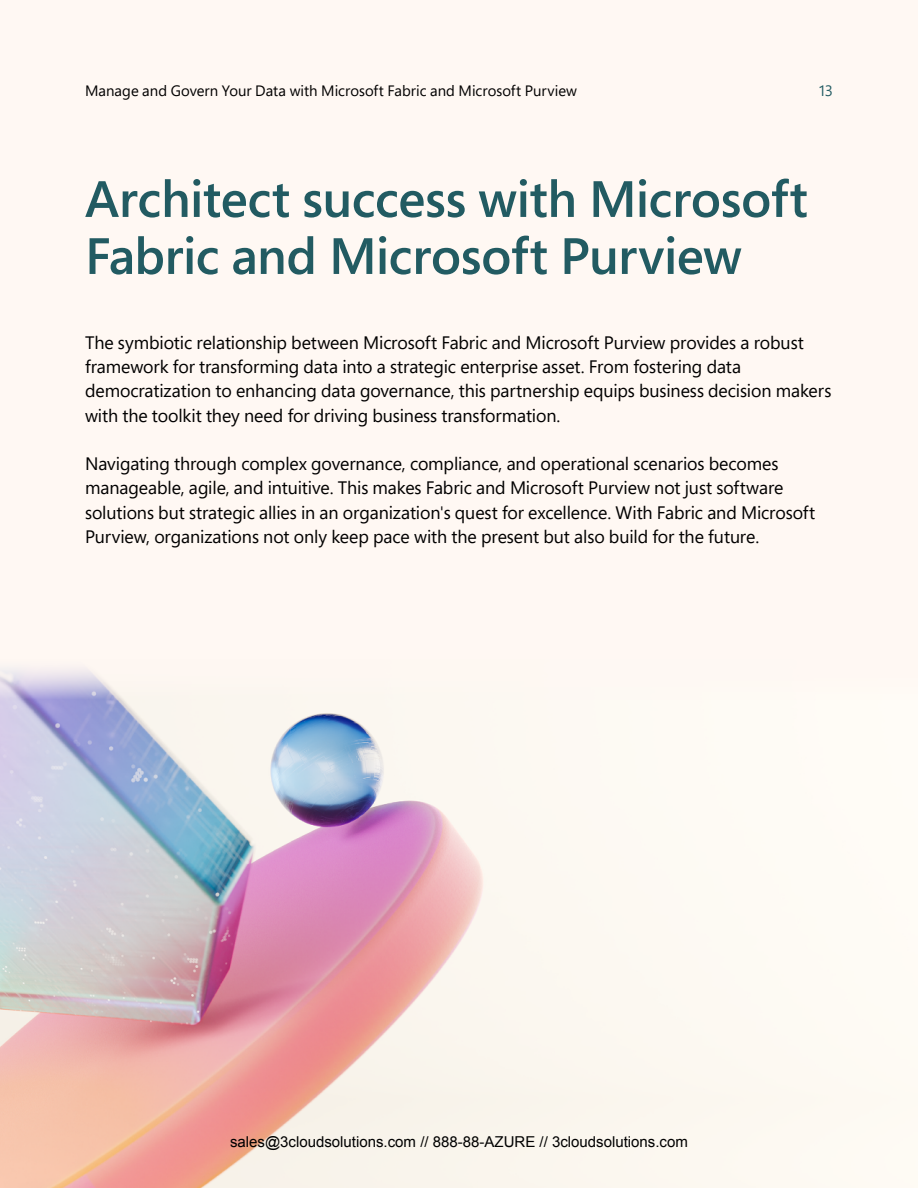
<style>
.page{position:relative;width:918px;height:1188px;background:#fff8f3}
.page>*{position:absolute;margin:0;border:0;box-sizing:border-box;transform-origin:0 0}
.Head_0{font:600 51px/57px "Segoe Pro";letter-spacing:-.01em;color:#225b62}
.Paragraph{font:18px/24.3px "Segoe Pro";letter-spacing:-.005em;color:#000}
.t1{font:15px "Segoe Pro";color:#000}
.t2{font:15px "Arial";color:#000}
.t3{font:15px "Segoe Pro";color:#225b62}
</style>
<div class="page">
<img style="left:0;top:668px;width:483px;height:520px">
<p class="t1" style="left:85px;top:81px;width:493px">Manage and Govern Your Data with Microsoft Fabric and Microsoft Purview</p>
<p class="t3" style="left:819px;top:81px;width:15px">13</p>
<p class="Head_0" style="left:85px;top:169px;width:724px">Architect success with Microsoft<br>Fabric and Microsoft Purview</p>
<p class="Paragraph" style="left:85px;top:330px;width:748px">The symbiotic relationship between Microsoft Fabric and Microsoft Purview provides a robust framework for transforming data into a strategic enterprise asset. From fostering data democratization to enhancing data governance, this partnership equips business decision makers with the toolkit they need for driving business transformation.</p>
<p class="Paragraph" style="left:85px;top:451px;width:732px">Navigating through complex governance, compliance, and operational scenarios becomes manageable, agile, and intuitive. This makes Fabric and Microsoft Purview not just software solutions but strategic allies in an organization's quest for excellence. With Fabric and Microsoft Purview, organizations not only keep pace with the present but also build for the future.</p>
<p class="t2" style="left:230px;top:1132px;width:459px">sales@3cloudsolutions.com // 888-88-AZURE // 3cloudsolutions.com</p>
</div>
